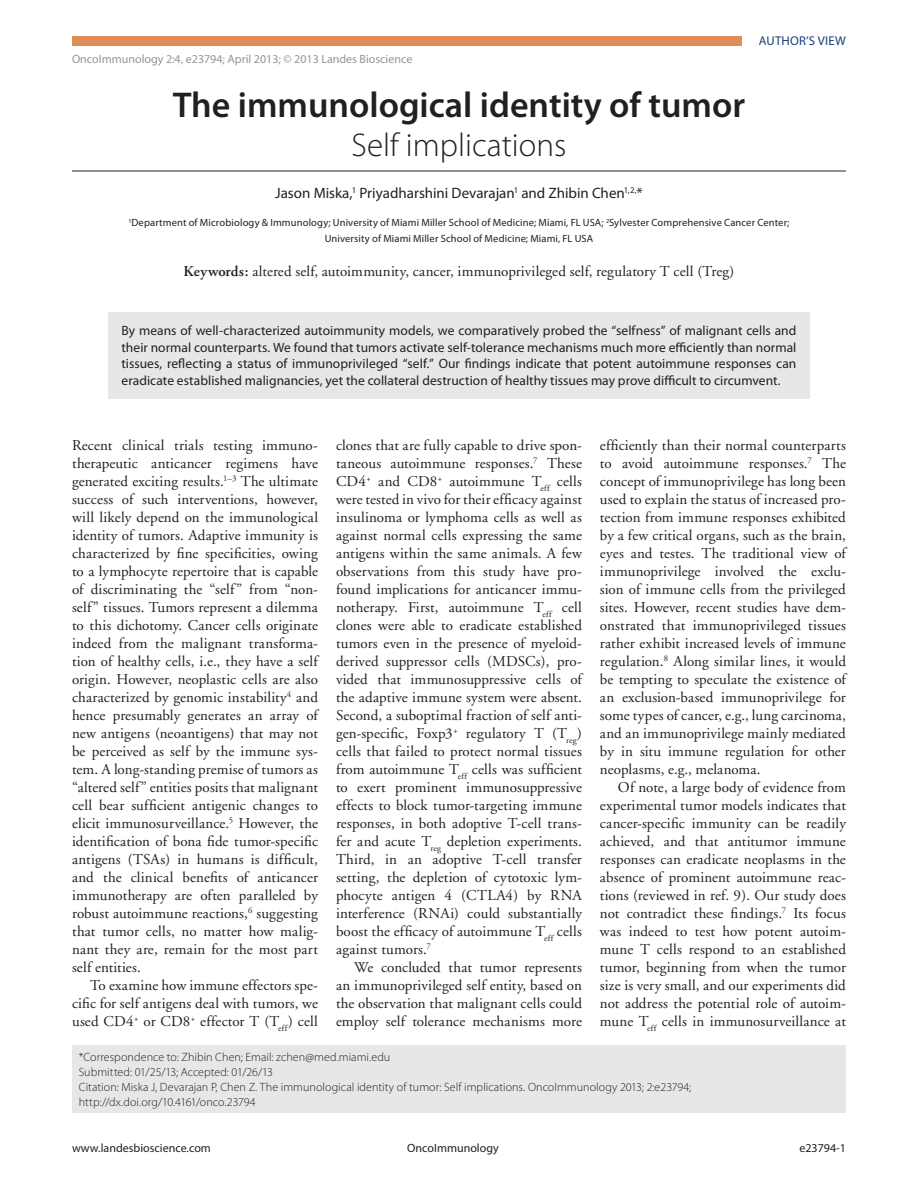
<style>
.page{position:relative;width:918px;height:1188px;background:#fff}
.page>*{position:absolute;margin:0;border:0;box-sizing:border-box;transform-origin:0 0}
.t1{font:600 36px "Myriad Pro";color:#231f20}
.t2{font:300 33px "Myriad Pro";color:#231f20}
.t3{font:15px/18px "Adobe Garamond";letter-spacing:.01em;color:#231f20;text-align:justify}
.t4{font:15px "Myriad Pro";letter-spacing:-.005em;color:#231f20}
.t5{font:13.5px/16.5px "Myriad Pro";letter-spacing:.005em;color:#231f20;text-align:justify}
.t6{font:12.75px "Myriad Pro";letter-spacing:.02em;color:#193f7c}
.t7{font:300 12px/15px "Myriad Pro";letter-spacing:.005em;color:#231f20}
.t8{font:12px "Myriad Pro";color:#939598}
.t9{font:12px "Myriad Pro";color:#231f20}
.t10{font:10.5px/15px "Myriad Pro";letter-spacing:.01em;color:#231f20;text-align:center}
.s1{font-weight:600}
</style>
<div class="page">
<div style="left:72px;top:36px;width:669px;height:10px;background:#df8e57"></div>
<hr style="left:72px;top:171px;width:774px;height:1px;background:#231f20">
<div style="left:72px;top:1045px;width:774px;height:68px;background:#e6e7e9"></div>
<div style="left:108px;top:312px;width:702px;height:86px;background:#e6e7e9"></div>
<p class="t8" style="left:72px;top:52px;width:342px">OncoImmunology 2:4, e23794; April 2013; © 2013 Landes Bioscience</p>
<p class="t6" style="left:759px;top:32px;width:89px">Author’s View</p>
<h1 class="t1" style="left:173px;top:82px;width:574px">The immunological identity of tumor</h1>
<h2 class="t2" style="left:352px;top:125px;width:216px">Self implications</h2>
<p class="t4" style="left:275px;top:184px;width:369px">Jason Miska,<sup>1</sup> Priyadharshini Devarajan<sup>1</sup> and Zhibin Chen<sup>1,2,</sup>*</p>
<p class="t10" style="left:128px;top:215px;width:662px"><sup>1</sup>Department of Microbiology &amp; Immunology; University of Miami Miller School of Medicine; Miami, FL USA; <sup>2</sup>Sylvester Comprehensive Cancer Center;<br>University of Miami Miller School of Medicine; Miami, FL USA</p>
<p class="t3" style="left:183px;top:262px;width:553px"><span class="s1">Keywords:</span> altered self, autoimmunity, cancer, immunoprivileged self, regulatory T cell (Treg)</p>
<p class="t5" style="left:122px;top:322px;width:676px">By means of well-characterized autoimmunity models, we comparatively probed the “selfness” of malignant cells and their normal counterparts. We found that tumors activate self-tolerance mechanisms much more efficiently than normal tissues, reflecting a status of immunoprivileged “self.” Our findings indicate that potent autoimmune responses can eradicate established malignancies, yet the collateral destruction of healthy tissues may prove difficult to circumvent.</p>
<p class="t3" style="left:72px;top:437px;width:248px">Recent clinical trials testing immuno&shy;therapeutic anticancer regimens have generated exciting results.<sup>1–3</sup> The ultimate success of such interventions, however, will likely depend on the immunological identity of tumors. Adaptive immunity is characterized by fine specificities, owing to a lymphocyte repertoire that is capable of discriminating the “self” from “non&shy;self” tissues. Tumors represent a dilemma to this dichotomy. Cancer cells originate indeed from the malignant transforma&shy;tion of healthy cells, i.e., they have a self origin. However, neoplastic cells are also characterized by genomic instability<sup>4</sup> and hence presumably generates an array of new antigens (neoantigens) that may not be perceived as self by the immune sys&shy;tem. A long-standing premise of tumors as “altered self” entities posits that malignant cell bear sufficient antigenic changes to elicit immunosurveillance.<sup>5</sup> However, the identification of bona fide tumor-specific antigens (TSAs) in humans is difficult, and the clinical benefits of anticancer immunotherapy are often paralleled by robust autoimmune reactions,<sup>6</sup> suggesting that tumor cells, no matter how malig&shy;nant they are, remain for the most part self entities.</p>
<p class="t3" style="left:72px;top:977px;width:247px;text-indent:18px">To examine how immune effectors spe&shy;cific for self antigens deal with tumors, we used CD4<sup>+</sup> or CD8<sup>+</sup> effector T (T<sub>eff</sub>) cell</p>
<p class="t3" style="left:336px;top:437px;width:248px">clones that are fully capable to drive spon&shy;taneous autoimmune responses.<sup>7</sup> These CD4<sup>+</sup> and CD8<sup>+</sup> autoimmune T<sub>eff</sub> cells were tested in vivo for their efficacy against insulinoma or lymphoma cells as well as against normal cells expressing the same antigens within the same animals. A few observations from this study have pro&shy;found implications for anticancer immu&shy;notherapy. First, autoimmune T<sub>eff</sub> cell clones were able to eradicate established tumors even in the presence of myeloid&shy;derived suppressor cells (MDSCs), pro&shy;vided that immunosuppressive cells of the adaptive immune system were absent.<br>Second, a suboptimal fraction of self anti&shy;gen-specific, Foxp3<sup>+</sup> regulatory T (T<sub>reg</sub>) cells that failed to protect normal tissues from autoimmune T<sub>eff</sub> cells was sufficient to exert prominent immunosuppressive effects to block tumor-targeting immune responses, in both adoptive T-cell trans&shy;fer and acute T<sub>reg</sub> depletion experiments.<br>Third, in an adoptive T-cell transfer setting, the depletion of cytotoxic lym&shy;phocyte antigen 4 (CTLA4) by RNA interference (RNAi) could substantially boost the efficacy of autoimmune T<sub>eff</sub> cells against tumors.<sup>7</sup></p>
<p class="t3" style="left:336px;top:959px;width:247px;text-indent:18px">We concluded that tumor represents an immunoprivileged self entity, based on the observation that malignant cells could employ self tolerance mechanisms more</p>
<p class="t3" style="left:600px;top:437px;width:248px">efficiently than their normal counterparts to avoid autoimmune responses.<sup>7</sup> The concept of immunoprivilege has long been used to explain the status of increased pro&shy;tection from immune responses exhibited by a few critical organs, such as the brain, eyes and testes. The traditional view of immunoprivilege involved the exclu&shy;sion of immune cells from the privileged sites. However, recent studies have dem&shy;onstrated that immunoprivileged tissues rather exhibit increased levels of immune regulation.<sup>8</sup> Along similar lines, it would be tempting to speculate the existence of an exclusion-based immunoprivilege for some types of cancer, e.g., lung carcinoma, and an immunoprivilege mainly mediated by in situ immune regulation for other neoplasms, e.g., melanoma.</p>
<p class="t3" style="left:600px;top:779px;width:248px;text-indent:18px">Of note, a large body of evidence from experimental tumor models indicates that cancer-specific immunity can be readily achieved, and that antitumor immune responses can eradicate neoplasms in the absence of prominent autoimmune reac&shy;tions (reviewed in ref. 9). Our study does not contradict these findings.<sup>7</sup> Its focus was indeed to test how potent autoim&shy;mune T cells respond to an established tumor, beginning from when the tumor size is very small, and our experiments did not address the potential role of autoim&shy;mune T<sub>eff</sub> cells in immunosurveillance at</p>
<p class="t7" style="left:79px;top:1049px;width:614px">*Correspondence to: Zhibin Chen; Email: zchen@med.miami.edu<br>Submitted: 01/25/13; Accepted: 01/26/13<br>Citation: Miska J, Devarajan P, Chen Z. The immunological identity of tumor: Self implications. OncoImmunology 2013; 2:e23794; http://dx.doi.org/10.4161/onco.23794</p>
<p class="t9" style="left:72px;top:1141px;width:140px">www.landesbioscience.com</p>
<p class="t9" style="left:407px;top:1141px;width:93px">OncoImmunology</p>
<p class="t9" style="left:799px;top:1141px;width:48px">e23794-1</p>
</div>
